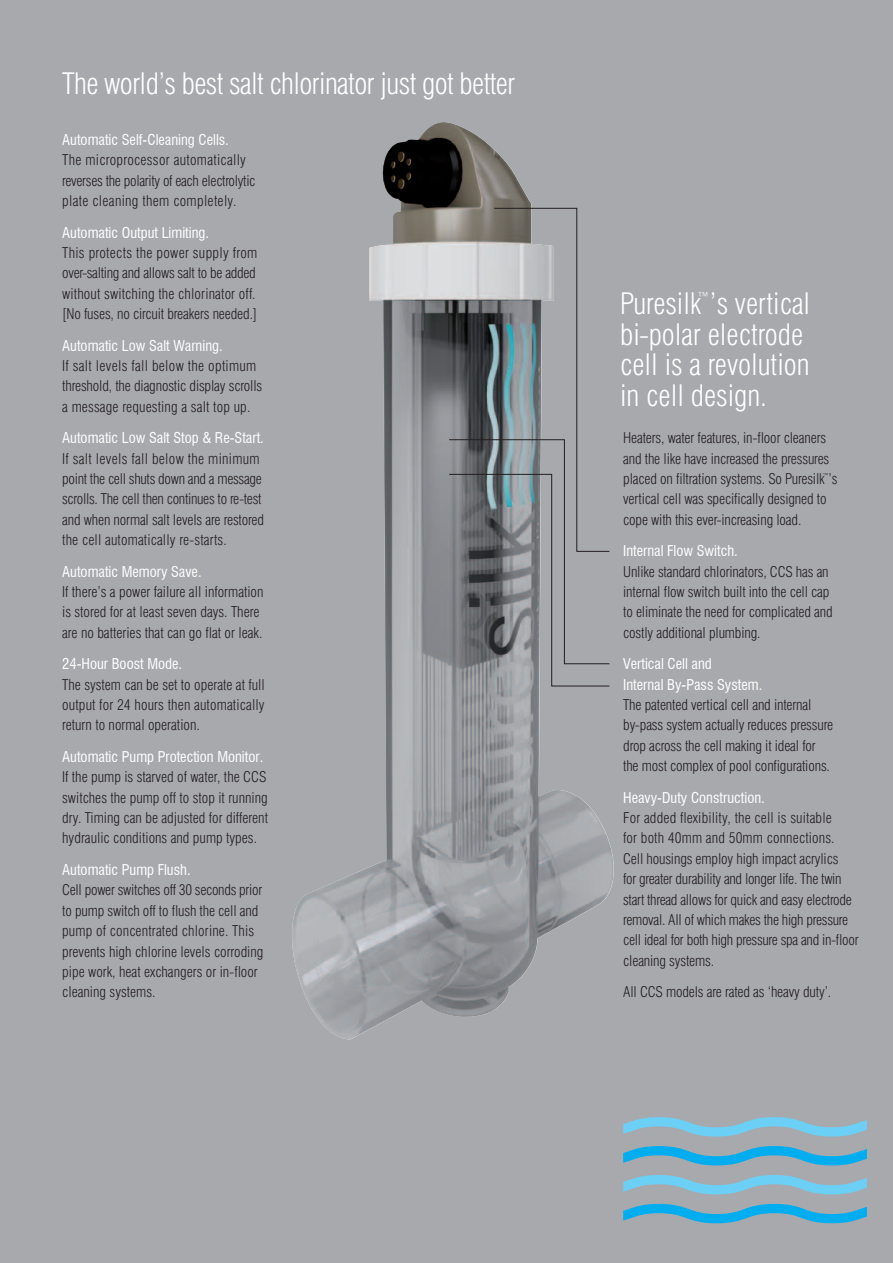
<style>
.page{position:relative;width:893px;height:1263px;background:#a8a9ad}
.page>*{position:absolute;margin:0;border:0;box-sizing:border-box;transform-origin:0 0}
.t1{font:300 condensed 29.1px/30.6px "Swiss 721 BT";color:#fff}
.t2{font:300 condensed 29.1px "Swiss 721 BT";letter-spacing:-.02em;color:#fff}
.t3{font:300 condensed 14.55px/20.4px "Swiss 721 BT";letter-spacing:-.01em;color:#231f20}
.t4{font:condensed 14.55px/20.4px "Swiss 721 BT";color:#fff}
.t5{font:300 condensed 14.55px/20.4px "Swiss 721 BT";letter-spacing:.01em;color:#231f20}
.t6{font:300 condensed 14.55px/20.4px "Swiss 721 BT";letter-spacing:.02em;color:#231f20}
</style>
<div class="page">
<img style="left:290px;top:122px;width:325px;height:919px">
<svg style="left:623px;top:1204px;width:244px;height:19px;background:#54abcd"></svg>
<svg style="left:623px;top:1175px;width:244px;height:19px;background:#89bbd1"></svg>
<svg style="left:623px;top:1146px;width:244px;height:19px;background:#54abcd"></svg>
<svg style="left:623px;top:1117px;width:244px;height:19px;background:#89bbd1"></svg>
<svg style="left:448px;top:208px;width:162px;height:479px;background:#8d9094"></svg>
<h1 class="t2" style="left:62px;top:66px;width:455px">The world’s best salt chlorinator just got better</h1>
<p class="t4" style="left:62px;top:129px;width:168px">Automatic Self-Cleaning Cells.</p>
<p class="t6" style="left:62px;top:150px;width:195px">The microprocessor automatically reverses the polarity of each electrolytic plate cleaning them completely.</p>
<p class="t4" style="left:62px;top:222px;width:148px">Automatic Output Limiting.</p>
<p class="t3" style="left:62px;top:242px;width:197px">This protects the power supply from over-salting and allows salt to be added without switching the chlorinator off. [No fuses, no circuit breakers needed.]</p>
<p class="t4" style="left:62px;top:335px;width:162px">Automatic Low Salt Warning.</p>
<p class="t5" style="left:62px;top:355px;width:202px">If salt levels fall below the optimum threshold, the diagnostic display scrolls a message requesting a salt top up.</p>
<p class="t4" style="left:62px;top:428px;width:203px">Automatic Low Salt Stop &amp; Re-Start.</p>
<p class="t3" style="left:62px;top:448px;width:203px">If salt levels fall below the minimum point the cell shuts down and a message scrolls. The cell then continues to re-test and when normal salt levels are restored the cell automatically re-starts.</p>
<p class="t4" style="left:62px;top:561px;width:141px">Automatic Memory Save.</p>
<p class="t3" style="left:62px;top:582px;width:203px">If there’s a power failure all information is stored for at least seven days. There are no batteries that can go flat or leak.</p>
<p class="t4" style="left:62px;top:654px;width:121px">24-Hour Boost Mode.</p>
<p class="t3" style="left:62px;top:674px;width:204px;text-align:justify">The system can be set to operate at full output for 24 hours then automatically return to normal operation.</p>
<p class="t4" style="left:62px;top:746px;width:203px">Automatic Pump Protection Monitor.</p>
<p class="t3" style="left:62px;top:767px;width:207px;text-align:justify">If the pump is starved of water, the CCS switches the pump off to stop it running dry. Timing can be adjusted for different hydraulic conditions and pump types.</p>
<p class="t4" style="left:62px;top:859px;width:130px">Automatic Pump Flush.</p>
<p class="t3" style="left:62px;top:880px;width:203px">Cell power switches off 30 seconds prior to pump switch off to flush the cell and pump of concentrated chlorine. This prevents high chlorine levels corroding pipe work, heat exchangers or in-floor cleaning systems.</p>
<h1 class="t1" style="left:620px;top:288px;width:192px">Puresilk<sup>™</sup>’s vertical bi-polar electrode cell is a revolution in cell design.</h1>
<p class="t3" style="left:623px;top:428px;width:216px">Heaters, water features, in-floor cleaners and the like have increased the pressures placed on filtration systems. So Puresilk<sup>™</sup>’s vertical cell was specifically designed to cope with this ever-increasing load.</p>
<p class="t4" style="left:623px;top:541px;width:116px">Internal Flow Switch.</p>
<p class="t3" style="left:623px;top:561px;width:211px">Unlike standard chlorinators, CCS has an internal flow switch built into the cell cap to eliminate the need for complicated and costly additional plumbing.</p>
<p class="t4" style="left:623px;top:654px;width:141px">Vertical Cell and<br>Internal By-Pass System.</p>
<p class="t3" style="left:623px;top:694px;width:212px">The patented vertical cell and internal by-pass system actually reduces pressure drop across the cell making it ideal for the most complex of pool configurations.</p>
<p class="t4" style="left:623px;top:787px;width:143px">Heavy-Duty Construction.</p>
<p class="t3" style="left:623px;top:807px;width:237px">For added flexibility, the cell is suitable<br>for both 40mm and 50mm connections.<br>Cell housings employ high impact acrylics<br>for greater durability and longer life. The twin start thread allows for quick and easy electrode removal. All of which makes the high pressure cell ideal for both high pressure spa and in-floor cleaning systems.</p>
<p class="t3" style="left:623px;top:982px;width:210px">All CCS models are rated as ‘heavy duty’.</p>
</div>
